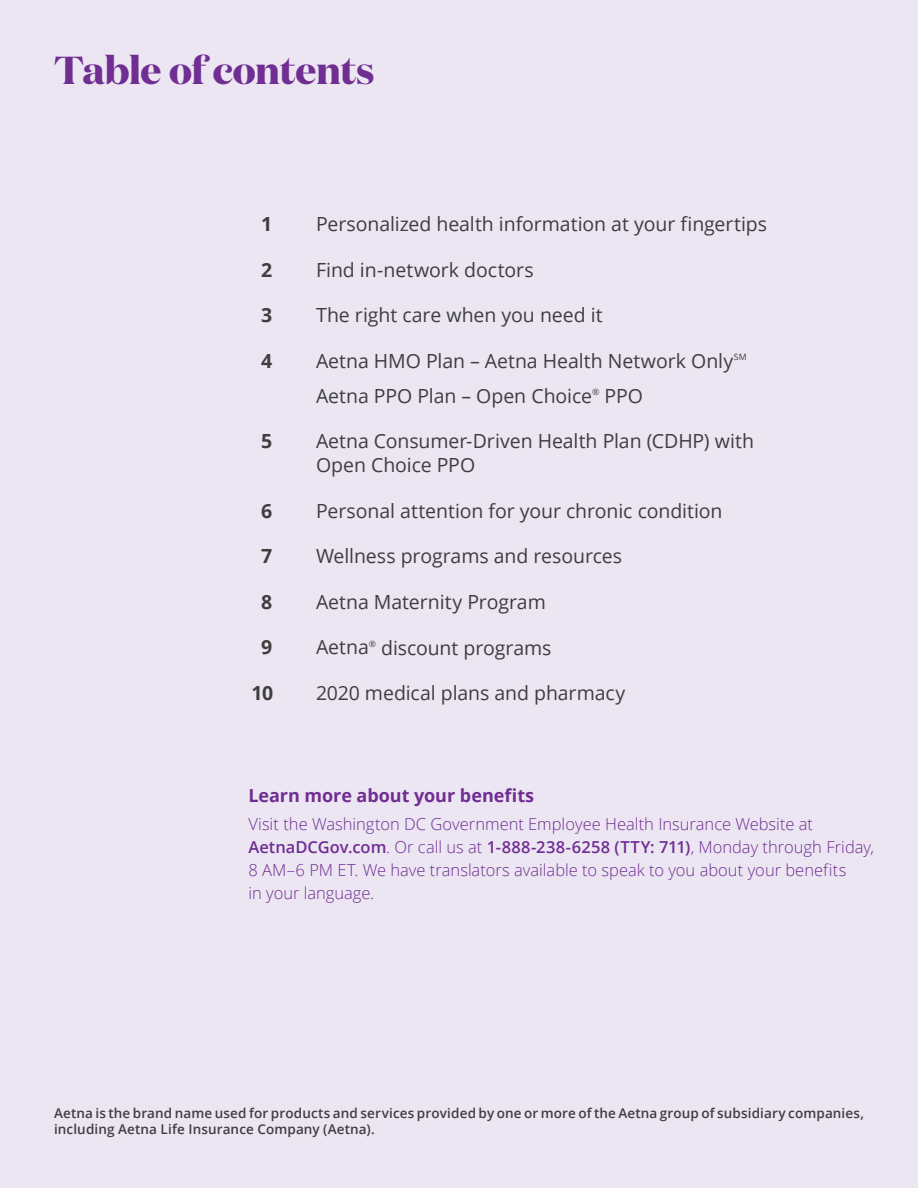
<style>
.page{position:relative;width:918px;height:1188px;background:#ebe6f2}
.page>*{position:absolute;margin:0;border:0;box-sizing:border-box;transform-origin:0 0}
.t1{font:700 39px "Domaine Disp";letter-spacing:-.01em;color:#702d92}
.t2{font:19.5px/24px "Open Sans";letter-spacing:-.005em;color:#3e3e3f}
.t3{font:700 19.5px "Open Sans";color:#3e3e3f}
.t4{font:700 18px "Open Sans";letter-spacing:-.005em;color:#702d92}
.t5{font:300 16.5px/23.2px "Open Sans";color:#702d92}
.t6{font:600 13.5px/16.5px "Open Sans";letter-spacing:.01em;color:#3e3e3f}
.t7{font:8.7px "Open Sans";color:#3e3e3f}
.s1{font-weight:600}
</style>
<div class="page">
<h1 class="t1" style="left:54px;top:45px;width:322px">Table of contents</h1>
<p class="t3" style="left:261px;top:210px;width:13px">1</p>
<p class="t2" style="left:316px;top:211px;width:453px">Personalized health information at your fingertips</p>
<p class="t3" style="left:261px;top:256px;width:13px">2</p>
<p class="t2" style="left:316px;top:257px;width:219px">Find in-network doctors</p>
<p class="t3" style="left:261px;top:301px;width:13px">3</p>
<p class="t2" style="left:316px;top:303px;width:288px">The right care when you need it</p>
<p class="t3" style="left:261px;top:347px;width:13px">4</p>
<p class="t2" style="left:316px;top:348px;width:419px">Aetna HMO Plan – Aetna Health Network Only</p>
<p class="t7" style="left:734px;top:351px;width:14px">SM</p>
<p class="t2" style="left:316px;top:383px;width:278px">Aetna PPO Plan – Open Choice</p>
<p class="t7" style="left:592px;top:386px;width:9px">®</p>
<p class="t2" style="left:605px;top:383px;width:40px">PPO</p>
<p class="t3" style="left:261px;top:427px;width:13px">5</p>
<p class="t2" style="left:316px;top:429px;width:440px">Aetna Consumer-Driven Health Plan (CDHP) with<br>Open Choice PPO</p>
<p class="t3" style="left:261px;top:497px;width:13px">6</p>
<p class="t2" style="left:316px;top:498px;width:408px">Personal attention for your chronic condition</p>
<p class="t3" style="left:261px;top:542px;width:13px">7</p>
<p class="t2" style="left:316px;top:544px;width:308px">Wellness programs and resources</p>
<p class="t3" style="left:261px;top:588px;width:13px">8</p>
<p class="t2" style="left:316px;top:589px;width:231px">Aetna Maternity Program</p>
<p class="t3" style="left:261px;top:634px;width:13px">9</p>
<p class="t2" style="left:316px;top:635px;width:54px">Aetna</p>
<p class="t7" style="left:369px;top:638px;width:9px">®</p>
<p class="t2" style="left:381px;top:635px;width:172px">discount programs</p>
<p class="t3" style="left:252px;top:679px;width:23px">10</p>
<p class="t2" style="left:316px;top:681px;width:311px">2020 medical plans and pharmacy</p>
<p class="t4" style="left:248px;top:782px;width:287px">Learn more about your benefits</p>
<p class="t5" style="left:248px;top:812px;width:627px">Visit the Washington DC Government Employee Health Insurance Website at <span class="s1">AetnaDCGov.com</span>. Or call us at <span class="s1">1-888-238-6258 (TTY: 711)</span>, Monday through Friday, 8 AM–6 PM ET. We have translators available to speak to you about your benefits<br>in your language.</p>
<p class="t6" style="left:54px;top:1104px;width:812px">Aetna is the brand name used for products and services provided by one or more of the Aetna group of subsidiary companies, including Aetna Life Insurance Company (Aetna).</p>
</div>
